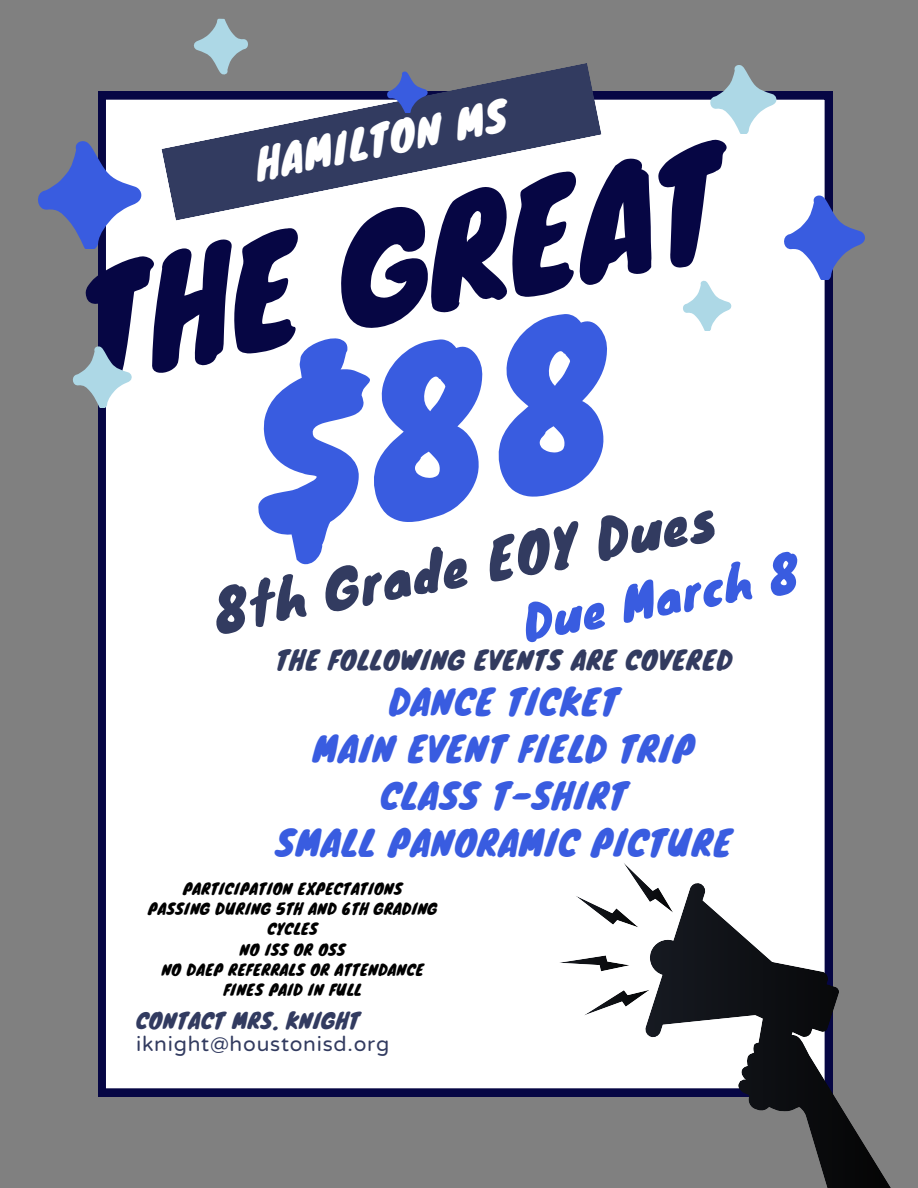
<style>
.page{position:relative;width:918px;height:1188px;background:#808080}
.page>*{position:absolute;margin:0;border:0;box-sizing:border-box;transform-origin:0 0}
.t1{font:138px "Knewave";color:#060644}
.t2{font:52.8px "Knewave";color:#323b60}
.t3{font:46.8px "Knewave";color:#395ce0}
.t4{font:40.2px "Knewave";color:#fff}
.t5{font:34.5px/47.2px "Knewave";letter-spacing:.035em;color:#395ce0;text-align:center}
.t6{font:25.5px "Knewave";letter-spacing:.035em;color:#323b60}
.t7{font:21px "Varela Round";letter-spacing:.035em;color:#323b60}
.t8{font:21px "Knewave";letter-spacing:.035em;color:#323b60}
.t9{font:15px/20.2px "Knewave";letter-spacing:.035em;color:#000;text-align:center}
</style>
<div class="page">
<div style="left:98px;top:92px;width:734px;height:1004px;background:#fff"></div>
<svg style="left:38px;top:138px;width:111px;height:110px"></svg>
<svg style="left:72px;top:344px;width:64px;height:63px"></svg>
<svg style="left:781px;top:193px;width:84px;height:87px"></svg>
<svg style="left:708px;top:65px;width:73px;height:69px"></svg>
<svg style="left:681px;top:279px;width:54px;height:52px"></svg>
<svg style="left:161px;top:63px;width:441px;height:158px"></svg>
<svg style="left:386px;top:70px;width:45px;height:43px"></svg>
<svg style="left:189px;top:18px;width:61px;height:59px"></svg>
<svg style="left:645px;top:883px;width:246px;height:305px"></svg>
<svg style="left:575px;top:862px;width:98px;height:66px"></svg>
<svg style="left:583px;top:990px;width:67px;height:26px"></svg>
<svg style="left:558px;top:955px;width:72px;height:16px"></svg>
<div style="left:227px;top:303px;width:409px;height:269px;background:#fff"></div>
<p class="t4" style="left:250px;top:132px;width:257px;rotate:-11deg">HAMILTON MS</p>
<p class="t1" style="left:56px;top:222px;width:655px;rotate:-12deg">THE GREAT</p>
<h3 class="t2" style="left:206px;top:571px;width:512px;rotate:-11deg">8th Grade EOY Dues</h3>
<h3 class="t3" style="left:517px;top:586px;width:281px;rotate:-11deg">Due March 8</h3>
<p class="t6" style="left:276px;top:639px;width:458px">THE FOLLOWING EVENTS ARE COVERED</p>
<p class="t5" style="left:276px;top:677px;width:457px">DANCE TICKET<br>MAIN EVENT FIELD TRIP<br>CLASS T-SHIRT<br>SMALL PANORAMIC PICTURE</p>
<p class="t9" style="left:183px;top:878px;width:221px">PARTICIPATION EXPECTATIONS</p>
<p class="t9" style="left:148px;top:898px;width:291px">PASSING DURING 5TH AND 6TH GRADING<br>CYCLES</p>
<h5 class="t9" style="left:240px;top:939px;width:107px">NO ISS OR OSS</h5>
<h6 class="t9" style="left:162px;top:959px;width:264px">NO DAEP REFERRALS OR ATTENDANCE</h6>
<h1 class="t9" style="left:224px;top:979px;width:139px">FINES PAID IN FULL</h1>
<p class="t8" style="left:136px;top:1003px;width:225px">CONTACT MRS. KNIGHT</p>
<p class="t7" style="left:136px;top:1032px;width:255px">iknight@houstonisd.org</p>
</div>
